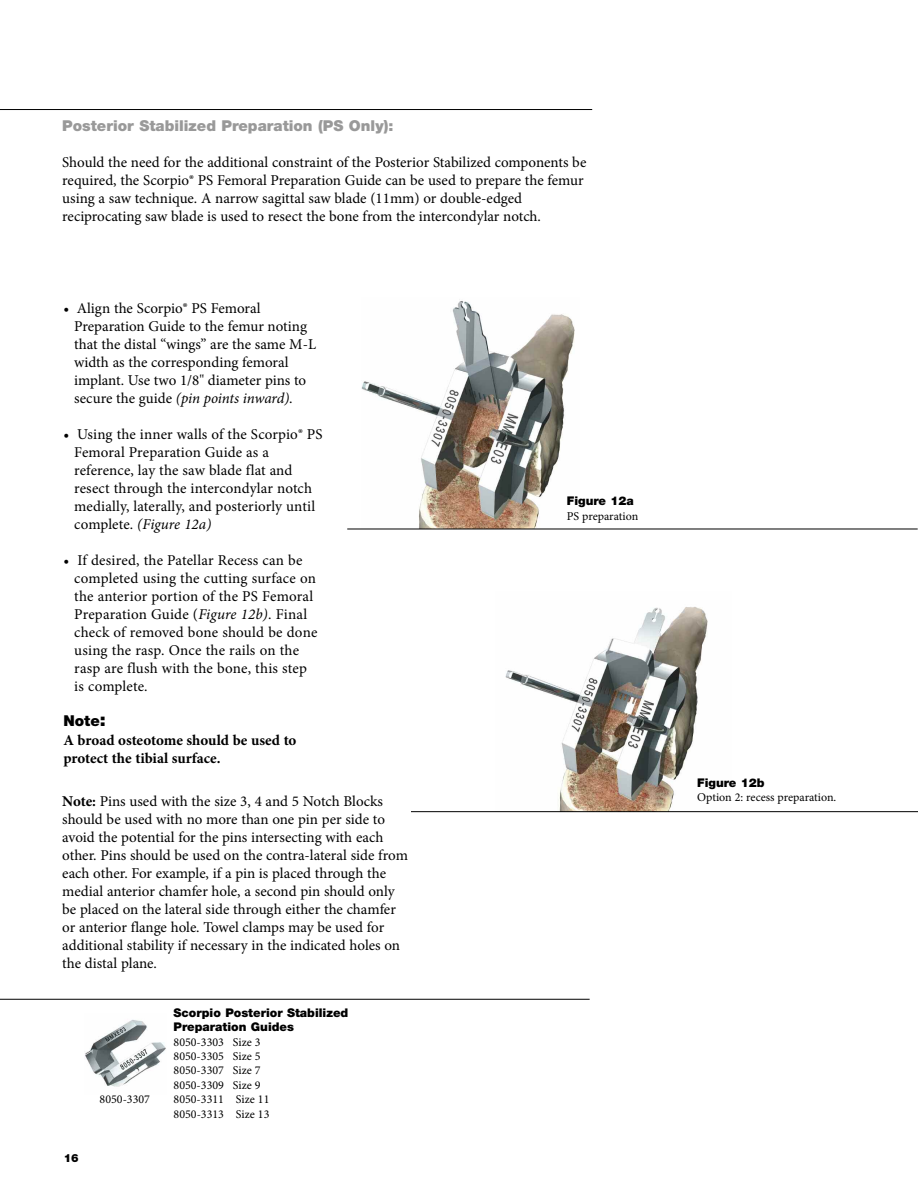
<style>
.page{position:relative;width:918px;height:1188px;background:#fff}
.page>*{position:absolute;margin:0;border:0;box-sizing:border-box;transform-origin:0 0}
.t1{font:15px/18px "Minion Pro";color:#000}
.t2{font:700 15px/18px "Minion Pro";color:#000}
.t3{font:900 15px "Helvetica Neue LT Pro";color:#999}
.t4{font:900 15px "Helvetica Neue LT Pro";color:#000}
.t5{font:12px/14.4px "Minion Pro";color:#000}
.t6{font:900 12px/14.5px "Helvetica Neue LT Pro";color:#000}
.t7{font:900 11.25px "Helvetica Neue LT Pro";color:#000}
.s1{font-style:italic}
.s2{font-size:18px}
.s3{font-weight:700}
</style>
<div class="page">
<hr style="left:0;top:109px;width:592px;height:1px;background:#000">
<img style="left:505px;top:607px;width:203px;height:204px">
<img style="left:362px;top:301px;width:217px;height:228px">
<img style="left:85px;top:1019px;width:81px;height:68px">
<hr style="left:0;top:999px;width:590px;height:1px;background:#000">
<hr style="left:347px;top:529px;width:571px;height:1px;background:#000">
<hr style="left:346px;top:811px;width:572px;height:1px;background:#000">
<div style="left:61px;top:794px;width:349px;height:191px;background:#fff"></div>
<p class="t3" style="left:62px;top:120px;width:333px">Posterior Stabilized Preparation (PS Only):</p>
<p class="t1" style="left:62px;top:155px;width:526px">Should the need for the additional constraint of the Posterior Stabilized components be required, the Scorpio® PS Femoral Preparation Guide can be used to prepare the femur using a saw technique. A narrow sagittal saw blade (11mm) or double-edged reciprocating saw blade is used to resect the bone from the intercondylar notch.</p>
<p class="t1" style="left:74px;top:300px;width:243px;text-indent:-11px">• Align the Scorpio® PS Femoral Preparation Guide to the femur noting that the distal “wings” are the same M-L width as the corresponding femoral implant. Use two 1/8" diameter pins to secure the guide <span class="s1">(pin points inward)</span>.</p>
<p class="t1" style="left:74px;top:426px;width:250px;text-indent:-11px">• Using the inner walls of the Scorpio® PS Femoral Preparation Guide as a reference, lay the saw blade flat and resect through the intercondylar notch medially, laterally, and posteriorly until complete. <span class="s1">(Figure 12a)</span></p>
<p class="t1" style="left:74px;top:552px;width:245px;text-indent:-11px">• If desired, the Patellar Recess can be completed using the cutting surface on the anterior portion of the PS Femoral Preparation Guide (<span class="s1">Figure 12b)</span>. Final check of removed bone should be done using the rasp. Once the rails on the rasp are flush with the bone, this step is complete.</p>
<p class="t4" style="left:63px;top:715px;width:44px">Note<span class="s2">:</span></p>
<p class="t2" style="left:63px;top:733px;width:235px">A broad osteotome should be used to protect the tibial surface.</p>
<p class="t1" style="left:62px;top:794px;width:347px"><span class="s3">Note:</span> Pins used with the size 3, 4 and 5 Notch Blocks should be used with no more than one pin per side to avoid the potential for the pins intersecting with each other. Pins should be used on the contra-lateral side from each other. For example, if a pin is placed through the medial anterior chamfer hole, a second pin should only be placed on the lateral side through either the chamfer or anterior flange hole. Towel clamps may be used for additional stability if necessary in the indicated holes on the distal plane.</p>
<p class="t7" style="left:64px;top:1154px;width:17px">16</p>
<p class="t5" style="left:100px;top:1093px;width:52px">8050-3307</p>
<p class="t6" style="left:174px;top:1006px;width:176px">Scorpio Posterior Stabilized<br>Preparation Guides</p>
<p class="t5" style="left:174px;top:1036px;width:97px">8050-3303 Size 3<br>8050-3305 Size 5<br>8050-3307 Size 7<br>8050-3309 Size 9<br>8050-3311 Size 11<br>8050-3313 Size 13</p>
<p class="t6" style="left:567px;top:495px;width:69px">Figure 12a</p>
<p class="t5" style="left:567px;top:510px;width:73px">PS preparation</p>
<p class="t6" style="left:697px;top:776px;width:69px">Figure 12b</p>
<p class="t5" style="left:697px;top:791px;width:141px">Option 2: recess preparation.</p>
</div>
